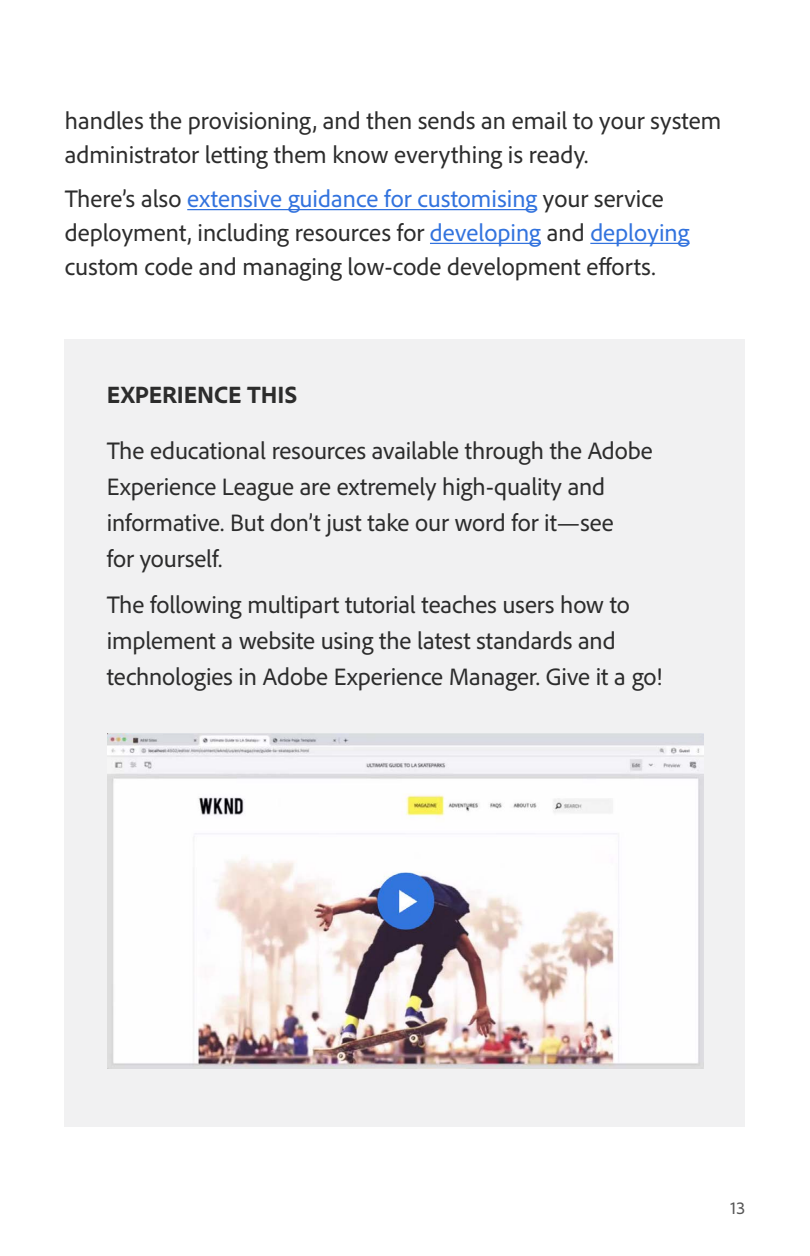
<style>
.page{position:relative;width:810px;height:1256px;background:#fff}
.page>*{position:absolute;margin:0;border:0;box-sizing:border-box;transform-origin:0 0}
.t1{font:24.75px/36px "Adobe Clean";color:#2c2c2c}
.t2{font:800 24.75px "Adobe Clean";color:#2c2c2c}
.t3{font:18px "Adobe Clean";color:#2c2c2c}
.s1{color:#3273de}
</style>
<div class="page">
<hr style="left:187px;top:209px;width:350px;height:1px;background:#3273de">
<hr style="left:430px;top:243px;width:111px;height:1px;background:#3273de">
<hr style="left:590px;top:243px;width:100px;height:1px;background:#3273de">
<div style="left:65px;top:340px;width:680px;height:787px;background:#f1f1f2"></div>
<img style="left:107px;top:734px;width:596px;height:334px">
<p class="t1" style="left:65px;top:103px;width:658px;line-height:33.8px">handles the provisioning, and then sends an email to your system administrator letting them know everything is ready.</p>
<p class="t1" style="left:65px;top:181px;width:626px;line-height:33.8px">There’s also <span class="s1">extensive guidance for customising</span> your service deployment, including resources for <span class="s1">developing</span> and <span class="s1">deploying </span>custom code and managing low-code development efforts.</p>
<p class="t2" style="left:107px;top:378px;width:192px">EXPERIENCE THIS</p>
<p class="t1" style="left:107px;top:432px;width:547px">The educational resources available through the Adobe Experience League are extremely high-quality and informative. But don’t just take our word for it—see<br>for yourself.</p>
<p class="t1" style="left:107px;top:586px;width:557px">The following multipart tutorial teaches users how to implement a website using the latest standards and technologies in Adobe Experience Manager. Give it a go!</p>
<p class="t3" style="left:731px;top:1196px;width:16px">13</p>
</div>
